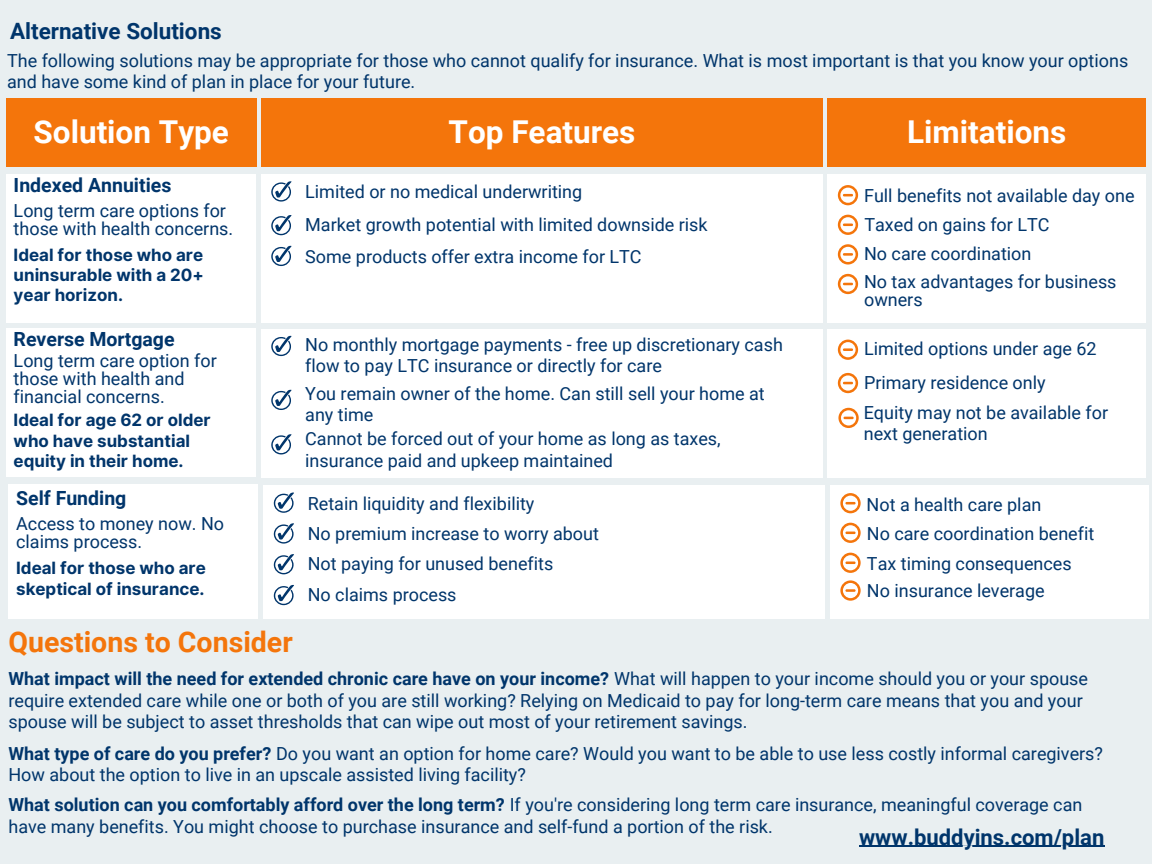
<style>
.page{position:relative;width:1152px;height:864px;background:#e9eff1}
.page>*{position:absolute;margin:0;border:0;box-sizing:border-box;transform-origin:0 0}
.t1{font:700 31.5px "Roboto";color:#fff}
.t2{font:700 28.5px "Roboto";color:#f4750b}
.t3{font:700 22.5px "Roboto";color:#00356b}
.t4{font:700 22.05px "Roboto";color:#00356b}
.t5{font:700 19.5px "Roboto";color:#00356b}
.t6{font:18px/21.3px "Roboto";color:#00356b}
.t7{font:700 16.95px/20.2px "Inter";color:#00356b}
.s1{font-weight:700}
</style>
<div class="page">
<div style="left:8px;top:484px;width:250px;height:135px;background:#fff"></div>
<div style="left:264px;top:485px;width:561px;height:134px;background:#fff"></div>
<div style="left:830px;top:485px;width:319px;height:134px;background:#fff"></div>
<svg style="left:274px;top:493px;width:20px;height:20px"></svg>
<svg style="left:274px;top:523px;width:20px;height:21px"></svg>
<svg style="left:274px;top:554px;width:20px;height:20px"></svg>
<svg style="left:274px;top:585px;width:20px;height:20px"></svg>
<svg style="left:840px;top:493px;width:21px;height:20px"></svg>
<svg style="left:840px;top:523px;width:21px;height:20px"></svg>
<svg style="left:840px;top:553px;width:21px;height:20px"></svg>
<svg style="left:840px;top:580px;width:21px;height:21px"></svg>
<div style="left:6px;top:174px;width:250px;height:148px;background:#fff"></div>
<div style="left:261px;top:175px;width:562px;height:148px;background:#fff"></div>
<div style="left:828px;top:175px;width:318px;height:148px;background:#fff"></div>
<svg style="left:271px;top:181px;width:21px;height:21px"></svg>
<svg style="left:271px;top:215px;width:21px;height:20px"></svg>
<svg style="left:271px;top:246px;width:21px;height:20px"></svg>
<svg style="left:838px;top:185px;width:20px;height:20px"></svg>
<svg style="left:838px;top:274px;width:20px;height:20px"></svg>
<svg style="left:838px;top:215px;width:20px;height:20px"></svg>
<svg style="left:838px;top:244px;width:20px;height:21px"></svg>
<div style="left:261px;top:98px;width:562px;height:69px;background:#f4750b"></div>
<div style="left:828px;top:98px;width:318px;height:69px;background:#f4750b"></div>
<div style="left:6px;top:98px;width:251px;height:69px;background:#f4750b"></div>
<hr style="left:859px;top:846px;width:245px;height:1px;background:#00356b">
<div style="left:6px;top:328px;width:250px;height:149px;background:#fff"></div>
<div style="left:261px;top:329px;width:562px;height:149px;background:#fff"></div>
<div style="left:828px;top:329px;width:318px;height:149px;background:#fff"></div>
<svg style="left:271px;top:336px;width:21px;height:20px"></svg>
<svg style="left:271px;top:390px;width:21px;height:20px"></svg>
<svg style="left:271px;top:434px;width:21px;height:20px"></svg>
<svg style="left:838px;top:340px;width:20px;height:20px"></svg>
<svg style="left:838px;top:373px;width:20px;height:20px"></svg>
<svg style="left:838px;top:408px;width:21px;height:20px"></svg>
<p class="t3" style="left:10px;top:18px;width:213px">Alternative Solutions</p>
<p class="t6" style="left:7px;top:50px;width:1123px">The following solutions may be appropriate for those who cannot qualify for insurance. What is most important is that you know your options and have some kind of plan in place for your future.</p>
<h1 class="t1" style="left:34px;top:114px;width:197px">Solution Type</h1>
<h1 class="t1" style="left:449px;top:114px;width:188px">Top Features</h1>
<h1 class="t1" style="left:907px;top:114px;width:161px">Limitations</h1>
<p class="t5" style="left:14px;top:174px;width:159px">Indexed Annuities</p>
<p class="t6" style="left:14px;top:201px;width:221px;line-height:18px">Long term care options for those with health concerns.</p>
<p class="t7" style="left:14px;top:244px;width:192px;text-align:justify">Ideal for those who are uninsurable with a 20+ year horizon.</p>
<p class="t5" style="left:14px;top:328px;width:162px">Reverse Mortgage</p>
<p class="t6" style="left:14px;top:352px;width:205px;line-height:18px">Long term care option for those with health and financial concerns.</p>
<p class="t7" style="left:14px;top:410px;width:199px">Ideal for age 62 or older who have substantial equity in their home.</p>
<p class="t5" style="left:16px;top:487px;width:112px">Self Funding</p>
<p class="t6" style="left:16px;top:515px;width:210px;line-height:18px">Access to money now. No claims process.</p>
<p class="t7" style="left:16px;top:558px;width:191px">Ideal for those who are skeptical of insurance.</p>
<p class="t6" style="left:305px;top:176px;width:404px;line-height:32.2px">Limited or no medical underwriting<br>Market growth potential with limited downside risk<br>Some products offer extra income for LTC</p>
<p class="t6" style="left:864px;top:185px;width:272px">Full benefits not available day one</p>
<p class="t6" style="left:864px;top:214px;width:187px">Taxed on gains for LTC</p>
<p class="t6" style="left:864px;top:240px;width:254px;line-height:28.3px">No care coordination<br>No tax advantages for business</p>
<p class="t6" style="left:864px;top:290px;width:60px">owners</p>
<p class="t6" style="left:305px;top:334px;width:479px">No monthly mortgage payments - free up discretionary cash flow to pay LTC insurance or directly for care</p>
<p class="t6" style="left:305px;top:383px;width:461px">You remain owner of the home. Can still sell your home at any time</p>
<p class="t6" style="left:305px;top:428px;width:417px">Cannot be forced out of your home as long as taxes, insurance paid and upkeep maintained</p>
<p class="t6" style="left:308px;top:489px;width:293px;line-height:30.3px">Retain liquidity and flexibility<br>No premium increase to worry about<br>Not paying for unused benefits<br>No claims process</p>
<p class="t6" style="left:864px;top:338px;width:234px">Limited options under age 62</p>
<p class="t6" style="left:864px;top:372px;width:183px">Primary residence only</p>
<p class="t6" style="left:864px;top:402px;width:246px">Equity may not be available for next generation</p>
<p class="t6" style="left:867px;top:490px;width:229px;line-height:29.7px">Not a health care plan<br>No care coordination benefit</p>
<p class="t6" style="left:867px;top:550px;width:206px;line-height:27.8px">Tax timing consequences<br>No insurance leverage</p>
<h2 class="t2" style="left:8px;top:626px;width:286px">Questions to Consider</h2>
<p class="t6" style="left:8px;top:668px;width:1081px"><span class="s1">What impact will the need for extended chronic care have on your income?</span> What will happen to your income should you or your spouse require extended care while one or both of you are still working? Relying on Medicaid to pay for long-term care means that you and your spouse will be subject to asset thresholds that can wipe out most of your retirement savings.</p>
<p class="t6" style="left:8px;top:743px;width:1096px"><span class="s1">What type of care do you prefer?</span> Do you want an option for home care? Would you want to be able to use less costly informal caregivers?<br>How about the option to live in an upscale assisted living facility?</p>
<p class="t6" style="left:8px;top:795px;width:1075px"><span class="s1">What solution can you comfortably afford over the long term?</span> If you're considering long term care insurance, meaningful coverage can have many benefits. You might choose to purchase insurance and self-fund a portion of the risk.</p>
<p class="t4" style="left:859px;top:824px;width:247px">www.buddyins.com/plan</p>
</div>
